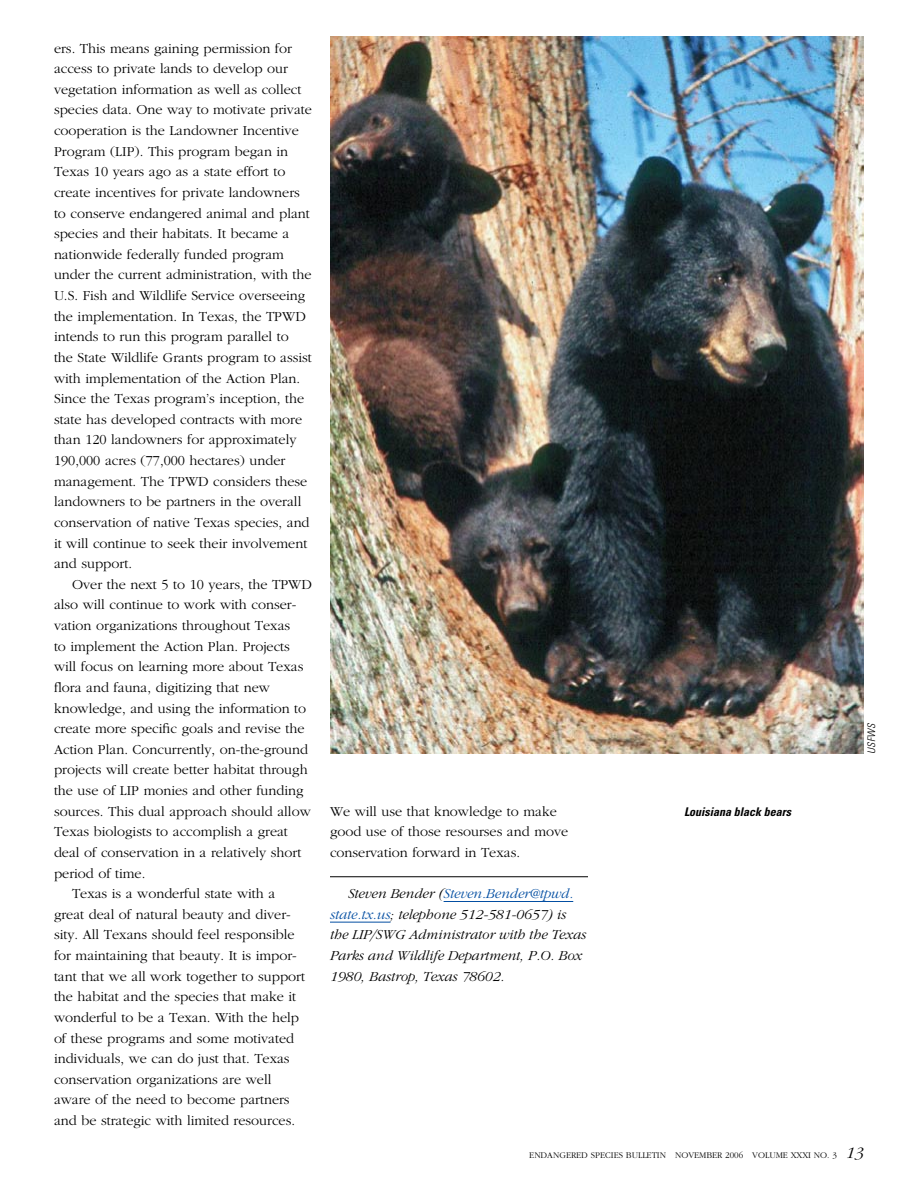
<style>
.page{position:relative;width:918px;height:1188px;background:#fff}
.page>*{position:absolute;margin:0;border:0;box-sizing:border-box;transform-origin:0 0}
.t1{font:14.25px/20.7px "ITC Garamond MM";color:#000}
.t2{font:italic 14.25px/20.7px "ITC Garamond MM";color:#000}
.t3{font:italic 700 condensed 12px "Univers";color:#000}
.t4{font:italic 300 condensed 10.5px "Univers";color:#000}
.t5{font:9px "ITC Garamond MM";color:#000}
.s1{color:#034ea2}
.s2{font-style:italic;font-size:16.5px}
</style>
<div class="page">
<hr style="left:330px;top:876px;width:258px;height:1px;background:#000">
<hr style="left:444px;top:901px;width:129px;height:1px;background:#034ea2">
<hr style="left:330px;top:922px;width:61px;height:1px;background:#034ea2">
<img style="left:330px;top:36px;width:534px;height:718px">
<p class="t1" style="left:54px;top:38px;width:259px">ers. This means gaining permission for access to private lands to develop our vegetation information as well as collect species data. One way to motivate private cooperation is the Landowner Incentive Program (LIP). This program began in Texas 10 years ago as a state effort to create incentives for private landowners to conserve endangered animal and plant species and their habitats. It became a nationwide federally funded program under the current administration, with the U.S. Fish and Wildlife Service overseeing the implementation. In Texas, the TPWD intends to run this program parallel to<br>the State Wildlife Grants program to assist with implementation of the Action Plan.<br>Since the Texas program’s inception, the state has developed contracts with more than 120 landowners for approximately 190,000 acres (77,000 hectares) under management. The TPWD considers these landowners to be partners in the overall conservation of native Texas species, and it will continue to seek their involvement and support.</p>
<p class="t1" style="left:72px;top:574px;width:241px">Over the next 5 to 10 years, the TPWD</p>
<p class="t1" style="left:54px;top:595px;width:244px">also will continue to work with conser-</p>
<p class="t1" style="left:54px;top:615px;width:238px">vation organizations throughout Texas</p>
<p class="t1" style="left:54px;top:636px;width:237px">to implement the Action Plan. Projects</p>
<p class="t1" style="left:54px;top:656px;width:251px">will focus on learning more about Texas</p>
<p class="t1" style="left:54px;top:677px;width:218px">flora and fauna, digitizing that new</p>
<p class="t1" style="left:54px;top:698px;width:254px">knowledge, and using the information to</p>
<p class="t1" style="left:54px;top:718px;width:252px">create more specific goals and revise the</p>
<p class="t1" style="left:54px;top:739px;width:256px">Action Plan. Concurrently, on-the-ground</p>
<p class="t1" style="left:54px;top:760px;width:255px">projects will create better habitat through</p>
<p class="t1" style="left:54px;top:780px;width:251px">the use of LIP monies and other funding</p>
<p class="t1" style="left:54px;top:801px;width:258px">sources. This dual approach should allow</p>
<p class="t1" style="left:54px;top:821px;width:235px">Texas biologists to accomplish a great</p>
<p class="t1" style="left:54px;top:842px;width:249px">deal of conservation in a relatively short</p>
<p class="t1" style="left:54px;top:863px;width:93px">period of time.</p>
<p class="t1" style="left:72px;top:883px;width:205px">Texas is a wonderful state with a</p>
<p class="t1" style="left:54px;top:904px;width:238px">great deal of natural beauty and diver-</p>
<p class="t1" style="left:54px;top:925px;width:242px">sity. All Texans should feel responsible</p>
<p class="t1" style="left:54px;top:945px;width:244px">for maintaining that beauty. It is impor-</p>
<p class="t1" style="left:54px;top:966px;width:253px">tant that we all work together to support</p>
<p class="t1" style="left:54px;top:986px;width:244px">the habitat and the species that make it</p>
<p class="t1" style="left:54px;top:1007px;width:247px">wonderful to be a Texan. With the help</p>
<p class="t1" style="left:54px;top:1028px;width:242px">of these programs and some motivated</p>
<p class="t1" style="left:54px;top:1048px;width:237px">individuals, we can do just that. Texas</p>
<p class="t1" style="left:54px;top:1069px;width:219px">conservation organizations are well</p>
<p class="t1" style="left:54px;top:1090px;width:237px">aware of the need to become partners</p>
<p class="t1" style="left:54px;top:1110px;width:243px">and be strategic with limited resources.</p>
<p class="t1" style="left:330px;top:801px;width:240px">We will use that knowledge to make good use of those resourses and move conservation forward in Texas.</p>
<p class="t2" style="left:330px;top:883px;width:258px;text-indent:18px">Steven Bender (<span class="s1">Steven.Bender@tpwd. state.tx.us</span>; telephone 512-581-0657) is the LIP/SWG Administrator with the Texas Parks and Wildlife Department, P.O. Box 1980, Bastrop, Texas 78602.</p>
<p class="t3" style="left:684px;top:804px;width:109px">Louisiana black bears</p>
<p class="t4" style="left:865px;top:754px;width:32px;rotate:-90deg">USFWS</p>
<p class="t5" style="left:529px;top:1150px;width:172px">ENDANGERED SPECIES BULLETIN November</p>
<p class="t5" style="left:725px;top:1150px;width:140px">2006 VOLUME XXXI NO. 3 <span class="s2">13</span></p>
</div>
